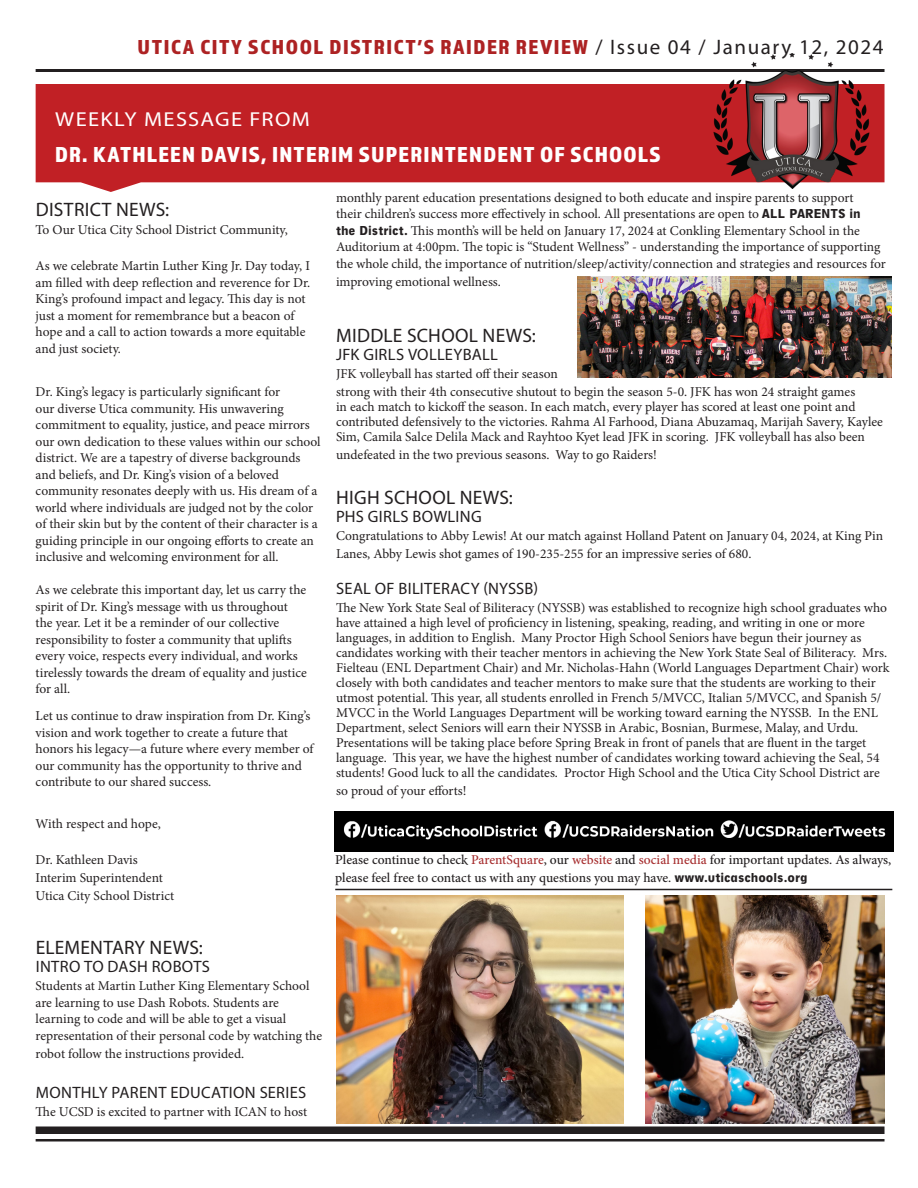
<style>
.page{position:relative;width:918px;height:1188px;background:#fff}
.page>*{position:absolute;margin:0;border:0;box-sizing:border-box;transform-origin:0 0}
.Subhead{font:22.5px "Almaq Refined";letter-spacing:.05em;color:#fff}
.t1{font:21px "Almaq Refined";letter-spacing:.075em;color:#ad2223}
.Subhead-2{font:20.25px "Myriad Pro";letter-spacing:.055em;color:#fff;scale:1.11 1}
.Subhead-3{font:19.5px "Myriad Pro";letter-spacing:.015em;color:#231f20}
.Subhead-4{font:16.5px "Myriad Pro";letter-spacing:.015em;color:#231f20}
.Body_Text{font:16.5px "Myriad Pro";letter-spacing:.02em;color:#231f20}
.Subhead-5{font:13.5px/16.5px "Minion Pro";color:#231f20}
.t2{font:500 13.5px/18px "Minion Pro";letter-spacing:-.005em;color:#231f20}
.s1{font-family:"Myriad Pro";color:#231f20}
.s2{font-family:"Neuzeit Gro Con";font-weight:900}
.s3{color:#a62e2f}
</style>
<div class="page">
<svg style="left:36px;top:84px;width:849px;height:108px;background:#c63438"></svg>
<hr style="left:335px;top:889px;width:557px;height:1px;background:#231f20">
<div style="left:36px;top:1126px;width:849px;height:8px;background:#231f20"></div>
<hr style="left:36px;top:1139px;width:849px;height:3px;background:#231f20">
<hr style="left:36px;top:69px;width:849px;height:3px;background:#231f20">
<img style="left:712px;top:53px;width:158px;height:136px">
<img style="left:646px;top:896px;width:239px;height:228px">
<img style="left:336px;top:896px;width:287px;height:228px">
<img style="left:334px;top:811px;width:560px;height:40px">
<img style="left:577px;top:276px;width:315px;height:102px">
<p class="t1" style="left:138px;top:34px;width:747px">UTICA CITY SCHOOL DISTRICT’S RAIDER REVIEW <span class="s1">/ Issue 04 / January 12, 2024</span></p>
<p class="Subhead-2" style="left:55px;top:107px;width:231px">WEEKLY MESSAGE FROM</p>
<p class="Subhead" style="left:55px;top:141px;width:607px">DR. KATHLEEN DAVIS, INTERIM SUPERINTENDENT OF SCHOOLS</p>
<p class="Subhead-3" style="left:36px;top:197px;width:135px">DISTRICT NEWS:</p>
<p class="Subhead-5" style="left:36px;top:222px;width:254px">To Our Utica City School District Community,</p>
<p class="Subhead-5" style="left:36px;top:258px;width:276px">As we celebrate Martin Luther King Jr. Day today, I am filled with deep reflection and reverence for Dr.<br>King’s profound impact and legacy. This day is not just a moment for remembrance but a beacon of hope and a call to action towards a more equitable and just society.</p>
<p class="Subhead-5" style="left:36px;top:384px;width:287px">Dr. King’s legacy is particularly significant for<br>our diverse Utica community. His unwavering commitment to equality, justice, and peace mirrors our own dedication to these values within our school district. We are a tapestry of diverse backgrounds and beliefs, and Dr. King’s vision of a beloved community resonates deeply with us. His dream of a world where individuals are judged not by the color of their skin but by the content of their character is a guiding principle in our ongoing efforts to create an inclusive and welcoming environment for all.</p>
<p class="Subhead-5" style="left:36px;top:582px;width:273px">As we celebrate this important day, let us carry the spirit of Dr. King’s message with us throughout the year. Let it be a reminder of our collective responsibility to foster a community that uplifts every voice, respects every individual, and works tirelessly towards the dream of equality and justice for all.</p>
<p class="Subhead-5" style="left:36px;top:708px;width:279px">Let us continue to draw inspiration from Dr. King’s vision and work together to create a future that honors his legacy—a future where every member of our community has the opportunity to thrive and contribute to our shared success.</p>
<p class="Subhead-5" style="left:36px;top:816px;width:127px">With respect and hope,</p>
<p class="Subhead-5" style="left:36px;top:852px;width:104px">Dr. Kathleen Davis</p>
<p class="Subhead-5" style="left:36px;top:870px;width:129px">Interim Superintendent</p>
<p class="Subhead-5" style="left:36px;top:888px;width:140px">Utica City School District</p>
<p class="Subhead-3" style="left:36px;top:935px;width:168px">ELEMENTARY NEWS:</p>
<p class="Body_Text" style="left:36px;top:956px;width:176px">INTRO TO DASH ROBOTS</p>
<p class="Subhead-5" style="left:36px;top:978px;width:288px">Students at Martin Luther King Elementary School are learning to use Dash Robots. Students are learning to code and will be able to get a visual representation of their personal code by watching the</p>
<p class="Subhead-5" style="left:36px;top:1045px;width:210px">robot follow the instructions provided.</p>
<p class="Body_Text" style="left:36px;top:1082px;width:272px">MONTHLY PARENT EDUCATION SERIES</p>
<p class="Subhead-5" style="left:36px;top:1104px;width:273px">The UCSD is excited to partner with ICAN to host</p>
<p class="Subhead-5" style="left:336px;top:189px;width:551px">monthly parent education presentations designed to both educate and inspire parents to support<br>their children’s success more effectively in school. All presentations are open to <span class="s2">ALL PARENTS in<br>the District.</span> This month’s will be held on January 17, 2024 at Conkling Elementary School in the Auditorium at 4:00pm. The topic is “Student Wellness” - understanding the importance of supporting the whole child, the importance of nutrition/sleep/activity/connection and strategies and resources for</p>
<p class="Subhead-5" style="left:336px;top:273px;width:166px">improving emotional wellness.</p>
<p class="Subhead-3" style="left:336px;top:323px;width:201px">MIDDLE SCHOOL NEWS:</p>
<p class="Subhead-4" style="left:336px;top:344px;width:163px">JFK GIRLS VOLLEYBALL</p>
<p class="Subhead-5" style="left:336px;top:366px;width:223px">JFK volleyball has started off their season</p>
<p class="Subhead-5" style="left:336px;top:384px;width:548px;line-height:15px">strong with their 4th consecutive shutout to begin the season 5-0. JFK has won 24 straight games<br>in each match to kickoff the season. In each match, every player has scored at least one point and contributed defensively to the victories. Rahma Al Farhood, Diana Abuzamaq, Marijah Savery, Kaylee Sim, Camila Salce Delila Mack and Rayhtoo Kyet lead JFK in scoring. JFK volleyball has also been</p>
<p class="Subhead-5" style="left:336px;top:447px;width:322px">undefeated in the two previous seasons. Way to go Raiders!</p>
<p class="Subhead-3" style="left:336px;top:485px;width:178px">HIGH SCHOOL NEWS:</p>
<p class="Subhead-4" style="left:336px;top:506px;width:147px">PHS GIRLS BOWLING</p>
<p class="Subhead-5" style="left:336px;top:527px;width:549px;line-height:18px">Congratulations to Abby Lewis! At our match against Holland Patent on January 04, 2024, at King Pin<br>Lanes, Abby Lewis shot games of 190-235-255 for an impressive series of 680.</p>
<p class="Subhead-4" style="left:336px;top:578px;width:203px">SEAL OF BILITERACY (NYSSB)</p>
<p class="Subhead-5" style="left:336px;top:600px;width:555px;line-height:15px">The New York State Seal of Biliteracy (NYSSB) was established to recognize high school graduates who have attained a high level of proficiency in listening, speaking, reading, and writing in one or more languages, in addition to English. Many Proctor High School Seniors have begun their journey as candidates working with their teacher mentors in achieving the New York State Seal of Biliteracy. Mrs.<br>Fielteau (ENL Department Chair) and Mr. Nicholas-Hahn (World Languages Department Chair) work closely with both candidates and teacher mentors to make sure that the students are working to their utmost potential. This year, all students enrolled in French 5/MVCC, Italian 5/MVCC, and Spanish 5/ MVCC in the World Languages Department will be working toward earning the NYSSB. In the ENL Department, select Seniors will earn their NYSSB in Arabic, Bosnian, Burmese, Malay, and Urdu.<br>Presentations will be taking place before Spring Break in front of panels that are fluent in the target language. This year, we have the highest number of candidates working toward achieving the Seal, 54 students! Good luck to all the candidates. Proctor High School and the Utica City School District are</p>
<p class="Subhead-5" style="left:336px;top:783px;width:132px">so proud of your efforts!</p>
<p class="t2" style="left:335px;top:851px;width:558px">Please continue to check <span class="s3">ParentSquare</span>, our <span class="s3">website</span> and <span class="s3">social media</span> for important updates. As always, please feel free to contact us with any questions you may have. <span class="s2">www.uticaschools.org</span></p>
</div>
